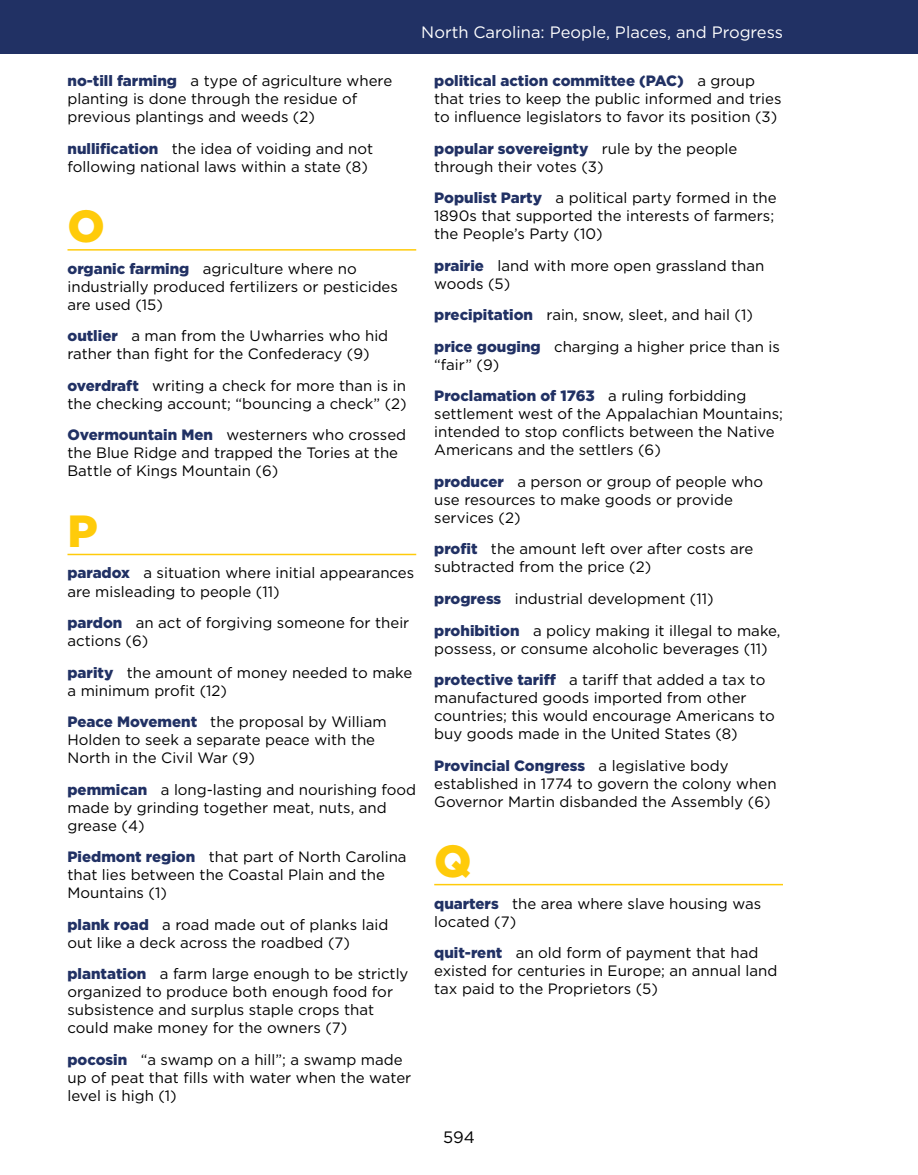
<style>
.page{position:relative;width:918px;height:1175px;background:#fff}
.page>*{position:absolute;margin:0;border:0;box-sizing:border-box;transform-origin:0 0}
.t1{font:900 45px "Gotham";color:#ffcb0a}
.t2{font:16.5px "Gotham";color:#fff}
.t3{font:16.5px "Gotham";color:#000}
.t4{font:15px/18px "Gotham";color:#000}
.s1{font-weight:900;color:#213164}
</style>
<div class="page">
<hr style="left:68px;top:249px;width:348px;height:1px;background:#ffcb0a">
<hr style="left:68px;top:553px;width:348px;height:2px;background:#ffcb0a">
<hr style="left:434px;top:883px;width:349px;height:2px;background:#ffcb0a">
<svg style="left:434px;top:883px;width:45px;height:3px"></svg>
<div style="left:0;top:0;width:918px;height:54px;background:#213164"></div>
<p class="t2" style="left:421px;top:22px;width:363px">North Carolina: People, Places, and Progress</p>
<p class="t4" style="left:68px;top:72px;width:326px"><span class="s1">no-till farming</span> a type of agriculture where planting is done through the residue of previous plantings and weeds (2)</p>
<p class="t4" style="left:68px;top:139px;width:307px"><span class="s1">nullification</span> the idea of voiding and not following national laws within a state (8)</p>
<h1 class="t1" style="left:68px;top:195px;width:39px">O</h1>
<p class="t4" style="left:68px;top:259px;width:332px"><span class="s1">organic farming</span> agriculture where no industrially produced fertilizers or pesticides are used (15)</p>
<p class="t4" style="left:68px;top:327px;width:322px"><span class="s1">outlier</span> a man from the Uwharries who hid rather than fight for the Confederacy (9)</p>
<p class="t4" style="left:68px;top:376px;width:341px"><span class="s1">overdraft</span> writing a check for more than is in the checking account; “bouncing a check” (2)</p>
<p class="t4" style="left:68px;top:426px;width:340px"><span class="s1">Overmountain Men</span> westerners who crossed the Blue Ridge and trapped the Tories at the<br>Battle of Kings Mountain (6)</p>
<h1 class="t1" style="left:68px;top:500px;width:32px">P</h1>
<p class="t4" style="left:68px;top:564px;width:348px"><span class="s1">paradox</span> a situation where initial appearances are misleading to people (11)</p>
<p class="t4" style="left:68px;top:613px;width:343px"><span class="s1">pardon</span> an act of forgiving someone for their actions (6)</p>
<p class="t4" style="left:68px;top:663px;width:346px"><span class="s1">parity</span> the amount of money needed to make a minimum profit (12)</p>
<p class="t4" style="left:68px;top:712px;width:321px"><span class="s1">Peace Movement</span> the proposal by William<br>Holden to seek a separate peace with the<br>North in the Civil War (9)</p>
<p class="t4" style="left:68px;top:780px;width:350px"><span class="s1">pemmican</span> a long-lasting and nourishing food made by grinding together meat, nuts, and grease (4)</p>
<p class="t4" style="left:68px;top:847px;width:341px"><span class="s1">Piedmont region</span> that part of North Carolina that lies between the Coastal Plain and the<br>Mountains (1)</p>
<p class="t4" style="left:68px;top:915px;width:322px"><span class="s1">plank road</span> a road made out of planks laid out like a deck across the roadbed (7)</p>
<p class="t4" style="left:68px;top:964px;width:343px"><span class="s1">plantation</span> a farm large enough to be strictly organized to produce both enough food for subsistence and surplus staple crops that could make money for the owners (7)</p>
<p class="t4" style="left:68px;top:1050px;width:345px"><span class="s1">pocosin</span> “a swamp on a hill”; a swamp made up of peat that fills with water when the water level is high (1)</p>
<p class="t4" style="left:434px;top:72px;width:349px"><span class="s1">political action committee (PAC)</span> a group that tries to keep the public informed and tries to influence legislators to favor its position (3)</p>
<p class="t4" style="left:434px;top:139px;width:305px"><span class="s1">popular sovereignty</span> rule by the people through their votes (3)</p>
<p class="t4" style="left:434px;top:189px;width:344px"><span class="s1">Populist Party</span> a political party formed in the<br>1890s that supported the interests of farmers; the People’s Party (10)</p>
<p class="t4" style="left:434px;top:256px;width:332px"><span class="s1">prairie</span> land with more open grassland than woods (5)</p>
<p class="t4" style="left:434px;top:299px;width:347px;line-height:31.5px"><span class="s1">precipitation</span> rain, snow, sleet, and hail (1) <span class="s1">price gouging</span> charging a higher price than is</p>
<p class="t4" style="left:434px;top:348px;width:314px;line-height:31.5px">“fair” (9)<br><span class="s1">Proclamation of 1763</span> a ruling forbidding</p>
<p class="t4" style="left:434px;top:405px;width:350px">settlement west of the Appalachian Mountains; intended to stop conflicts between the Native<br>Americans and the settlers (6)</p>
<p class="t4" style="left:434px;top:472px;width:330px"><span class="s1">producer</span> a person or group of people who use resources to make goods or provide services (2)</p>
<p class="t4" style="left:434px;top:540px;width:321px"><span class="s1">profit</span> the amount left over after costs are subtracted from the price (2)</p>
<p class="t4" style="left:434px;top:582px;width:348px;line-height:31.5px"><span class="s1">progress</span> industrial development (11) <span class="s1">prohibition</span> a policy making it illegal to make,</p>
<p class="t4" style="left:434px;top:632px;width:335px;line-height:31.5px">possess, or consume alcoholic beverages (11) <span class="s1">protective tariff</span> a tariff that added a tax to</p>
<p class="t4" style="left:434px;top:688px;width:342px">manufactured goods imported from other countries; this would encourage Americans to buy goods made in the United States (8)</p>
<p class="t4" style="left:434px;top:756px;width:344px"><span class="s1">Provincial Congress</span> a legislative body established in 1774 to govern the colony when<br>Governor Martin disbanded the Assembly (6)</p>
<h1 class="t1" style="left:434px;top:830px;width:39px">Q</h1>
<p class="t4" style="left:434px;top:894px;width:328px"><span class="s1">quarters</span> the area where slave housing was located (7)</p>
<p class="t4" style="left:434px;top:943px;width:345px"><span class="s1">quit-rent</span> an old form of payment that had existed for centuries in Europe; an annual land tax paid to the Proprietors (5)</p>
<p class="t3" style="left:443px;top:1126px;width:33px">594</p>
</div>
